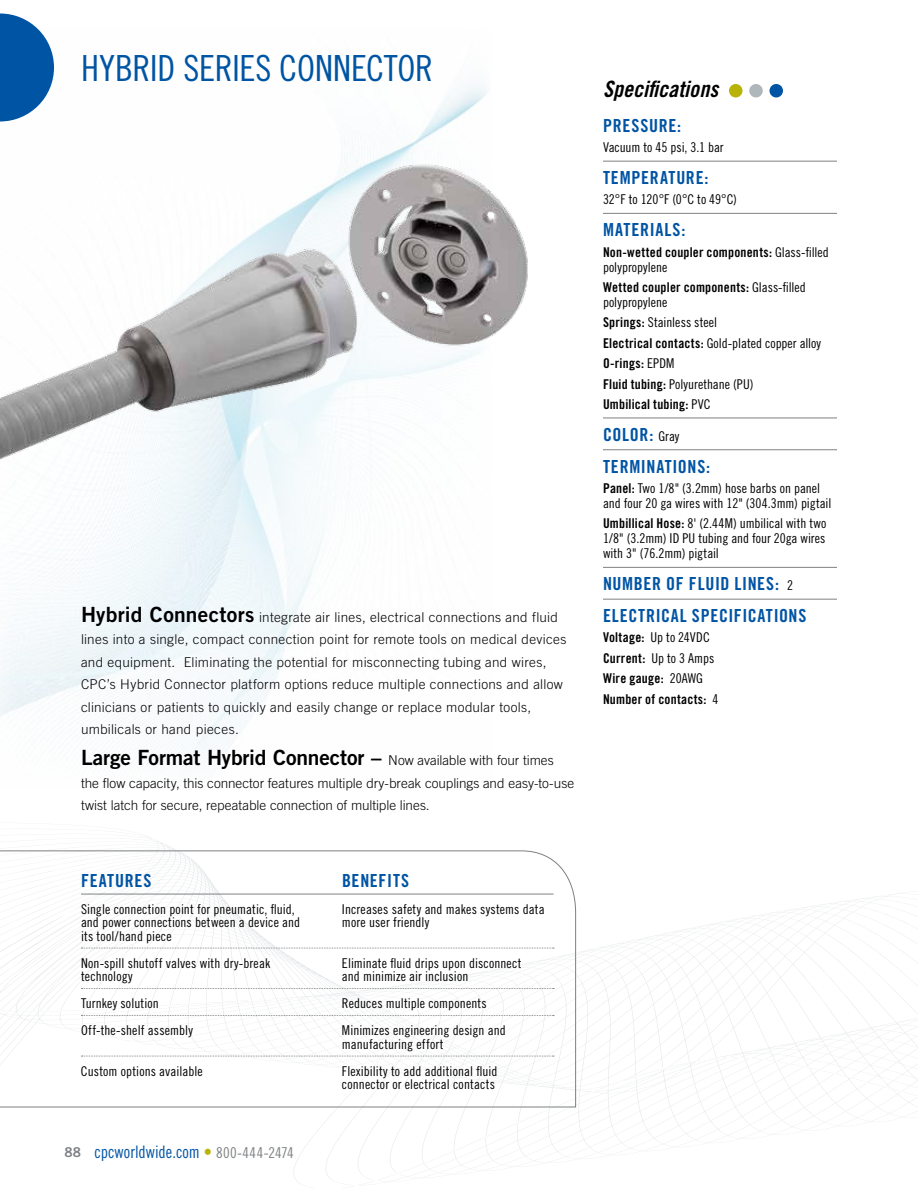
<style>
.page{position:relative;width:918px;height:1188px;background:#fff}
.page>*{position:absolute;margin:0;border:0;box-sizing:border-box;transform-origin:0 0}
.t1{font:36px "Trade Gothic LT Pro Cn 18";letter-spacing:-.01em;color:#0054a4}
.t2{font:22.5px "Trade Gothic LT Pro Bd Cn 20 Obl";color:#000}
.t3{font:21px "Trade Gothic LT Pro Bd 2";letter-spacing:-.01em;color:#000}
.t4{font:18px/31.8px "Trade Gothic LT Pro Bd Cn 20";letter-spacing:.04em;color:#0054a4}
.t5{font:17.25px "Trade Gothic LT Pro Cn 18";color:#0054a4;scale:.96 1}
.t6{font:13.5px/20.4px "Trade Gothic LT Pro Cn 18";letter-spacing:.005em;color:#000}
.t7{font:300 13.5px/22.5px "Trade Gothic LT Pro";letter-spacing:.02em;color:#000}
.t8{font:13.5px/20.4px "Trade Gothic LT Pro Bd Cn 20";letter-spacing:.015em;color:#000}
.t9{font:300 13.5px/22.5px "Trade Gothic LT Pro";color:#000}
.s1{font-family:"Trade Gothic LT Pro Bd 2";font-weight:400;font-size:21px}
.s2{font-family:"Trade Gothic LT Pro";font-weight:300;font-size:13.5px}
.s3{font-family:"Trade Gothic LT Pro Bd 2";font-size:13.5px;color:#7e8083}
.s4{color:#b8b308}
.s5{font-size:15px;color:#7e8083}
.s6{font-family:"Trade Gothic LT Pro Cn 18"}
.s7{font-family:"Trade Gothic LT Pro Bd Cn 20"}
.s8{font-family:"Trade Gothic LT Pro Cn 18";font-size:13.5px;color:#000}
</style>
<div class="page">
<svg style="left:149px;top:837px;width:769px;height:348px"></svg>
<div style="left:729px;top:84px;width:13px;height:14px;background:#b8b308;border-radius:50%"></div>
<div style="left:749px;top:84px;width:14px;height:14px;background:#b0b7bb;border-radius:50%"></div>
<div style="left:770px;top:84px;width:13px;height:14px;background:#0054a4;border-radius:50%"></div>
<img style="left:0;top:85px;width:488px;height:682px">
<hr style="left:603px;top:161px;width:234px;height:1px;background:#7e8083">
<hr style="left:603px;top:213px;width:234px;height:1px;background:#7e8083">
<hr style="left:603px;top:418px;width:234px;height:1px;background:#7e8083">
<hr style="left:603px;top:449px;width:234px;height:1px;background:#7e8083">
<hr style="left:603px;top:567px;width:234px;height:1px;background:#7e8083">
<hr style="left:603px;top:599px;width:234px;height:1px;background:#7e8083">
<svg style="left:0;top:13px;width:54px;height:108px"></svg>
<svg style="left:0;top:850px;width:576px;height:258px"></svg>
<hr style="left:81px;top:894px;width:473px;height:1px;background:#7e8083">
<svg style="left:81px;top:948px;width:473px;height:1px"></svg>
<svg style="left:81px;top:988px;width:473px;height:1px"></svg>
<svg style="left:81px;top:1015px;width:473px;height:1px"></svg>
<svg style="left:81px;top:1056px;width:473px;height:1px"></svg>
<img style="left:0;top:136px;width:528px;height:400px">
<h1 class="t1" style="left:81px;top:47px;width:354px">HYBRID SERIES CONNECTOR</h1>
<p class="t7" style="left:81px;top:606px;width:487px"><span class="s1">Hybrid Connectors</span> integrate air lines, electrical connections and fluid lines into a single, compact connection point for remote tools on medical devices and equipment. Eliminating the potential for misconnecting tubing and wires, CPC’s Hybrid Connector platform options reduce multiple connections and allow clinicians or patients to quickly and easily change or replace modular tools, umbilicals or hand pieces.</p>
<h3 class="t3" style="left:81px;top:745px;width:474px">Large Format Hybrid Connector – <span class="s2">Now available with four times</span></h3>
<p class="t9" style="left:81px;top:772px;width:495px">the flow capacity, this connector features multiple dry-break couplings and easy-to-use twist latch for secure, repeatable connection of multiple lines.</p>
<h3 class="t4" style="left:81px;top:865px;width:72px">FEATURES</h3>
<h3 class="t4" style="left:342px;top:865px;width:69px">BENEFITS</h3>
<p class="t6" style="left:81px;top:899px;width:215px">Single connection point for pneumatic, fluid,</p>
<p class="t6" style="left:342px;top:899px;width:204px">Increases safety and makes systems data</p>
<p class="t6" style="left:81px;top:912px;width:221px">and power connections between a device and</p>
<p class="t6" style="left:342px;top:912px;width:89px">more user friendly</p>
<p class="t6" style="left:81px;top:923px;width:191px;line-height:27px">its tool/hand piece<br>Non-spill shutoff valves with dry-break</p>
<p class="t6" style="left:342px;top:953px;width:181px">Eliminate fluid drips upon disconnect</p>
<p class="t6" style="left:81px;top:966px;width:53px">technology</p>
<p class="t6" style="left:342px;top:966px;width:128px">and minimize air inclusion</p>
<p class="t6" style="left:81px;top:993px;width:79px">Turnkey solution</p>
<p class="t6" style="left:342px;top:993px;width:146px">Reduces multiple components</p>
<p class="t6" style="left:81px;top:1020px;width:113px">Off-the-shelf assembly</p>
<p class="t6" style="left:342px;top:1024px;width:165px;line-height:13.5px">Minimizes engineering design and manufacturing effort</p>
<p class="t6" style="left:81px;top:1061px;width:123px">Custom options available</p>
<p class="t6" style="left:342px;top:1064px;width:157px;line-height:13.5px">Flexibility to add additional fluid connector or electrical contacts</p>
<p class="t5" style="left:65px;top:1142px;width:240px"><span class="s3">88</span> cpcworldwide.com <span class="s4">•</span> <span class="s5">800-444-2474</span></p>
<h2 class="t2" style="left:603px;top:76px;width:117px">Specifications</h2>
<h3 class="t4" style="left:603px;top:109px;width:80px">PRESSURE:</h3>
<p class="t6" style="left:603px;top:137px;width:122px">Vacuum to 45 psi, 3.1 bar</p>
<h3 class="t4" style="left:603px;top:161px;width:107px">TEMPERATURE:</h3>
<p class="t6" style="left:603px;top:189px;width:135px">32°F to 120°F (0°C to 49°C)</p>
<h3 class="t4" style="left:603px;top:214px;width:84px">MATERIALS:</h3>
<p class="t8" style="left:603px;top:241px;width:227px">Non-wetted coupler components: <span class="s6">Glass-filled</span></p>
<p class="t6" style="left:603px;top:256px;width:66px">polypropylene</p>
<p class="t8" style="left:603px;top:277px;width:204px">Wetted coupler components: <span class="s6">Glass-filled</span></p>
<p class="t6" style="left:603px;top:292px;width:220px">polypropylene<br><span class="s7">Springs:</span> Stainless steel<br><span class="s7">Electrical contacts:</span> Gold-plated copper alloy</p>
<p class="t8" style="left:603px;top:353px;width:73px">O-rings: <span class="s6">EPDM</span></p>
<p class="t6" style="left:603px;top:373px;width:152px"><span class="s7">Fluid tubing:</span> Polyurethane (PU)</p>
<p class="t8" style="left:603px;top:394px;width:109px">Umbilical tubing: <span class="s6">PVC</span></p>
<h3 class="t4" style="left:603px;top:418px;width:109px">COLOR: <span class="s8">Gray<br></span>TERMINATIONS:</h3>
<p class="t6" style="left:603px;top:480px;width:230px;line-height:15px"><span class="s7">Panel:</span> Two 1/8" (3.2mm) hose barbs on panel and four 20 ga wires with 12" (304.3mm) pigtail</p>
<p class="t6" style="left:603px;top:516px;width:225px;line-height:15px;text-align:justify"><span class="s7">Umbillical Hose:</span> 8' (2.44M) umbilical with two 1/8" (3.2mm) ID PU tubing and four 20ga wires with 3" (76.2mm) pigtail</p>
<h3 class="t4" style="left:603px;top:568px;width:205px">NUMBER OF FLUID LINES: <span class="s8">2<br></span>ELECTRICAL SPECIFICATIONS</h3>
<p class="t6" style="left:603px;top:627px;width:113px"><span class="s7">Voltage:</span> Up to 24VDC<br><span class="s7">Current:</span> Up to 3 Amps</p>
<p class="t8" style="left:603px;top:668px;width:117px">Wire gauge: <span class="s6">20AWG<br></span>Number of contacts: <span class="s6">4</span></p>
</div>
